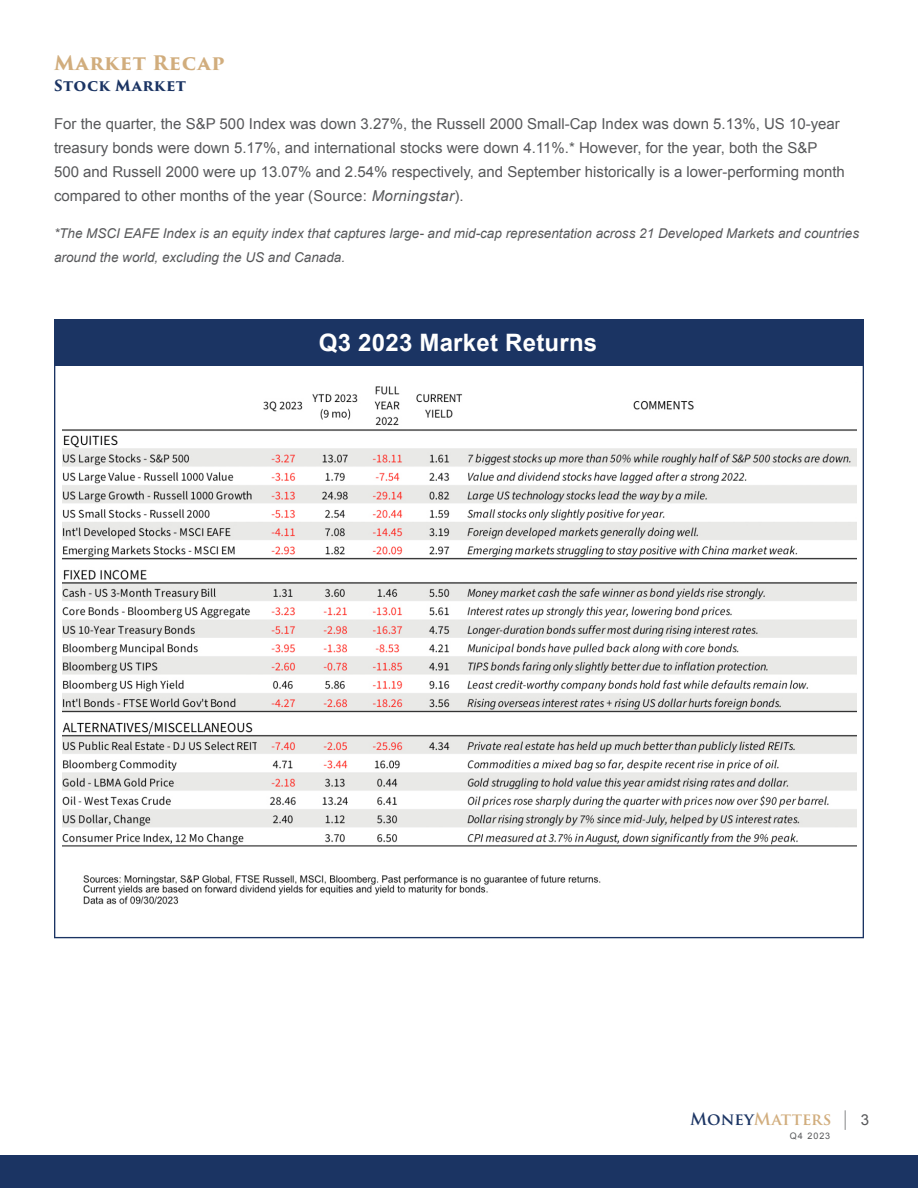
<style>
.page{position:relative;width:918px;height:1188px;background:#fff}
.page>*{position:absolute;margin:0;border:0;box-sizing:border-box;transform-origin:0 0}
.t1{font:700 24px "Arial";letter-spacing:.01em;color:#fff}
.t2{font:700 19.5px "Trajan Pro 3";letter-spacing:.03em;color:#d1ad7d}
.t3{font:600 16.5px "Trajan Pro 3";letter-spacing:.005em;color:#d1ad7d}
.t4{font:15px/24px "Arial";color:#57585a}
.t5{font:700 15px "Trajan Pro 3";letter-spacing:.025em;color:#1b3463}
.t6{font:italic 13.5px/24px "Arial";color:#57585a}
.t7{font:9px "Arial";letter-spacing:.11em;color:#57585a}
.s1{font-style:italic}
.s2{color:#1b3463}
.s3{font-weight:300;font-size:19.5px;color:#57585a}
.s4{font-family:"Arial";font-weight:400;font-size:15px;color:#57585a}
</style>
<div class="page">
<div style="left:0;top:1156px;width:918px;height:32px;background:#1b3463"></div>
<div style="left:54px;top:320px;width:810px;height:46px;background:#1b3463"></div>
<img style="left:62px;top:386px;width:794px;height:461px">
<img style="left:83px;top:875px;width:518px;height:30px">
<p class="t2" style="left:54px;top:49px;width:172px">Market Recap</p>
<p class="t5" style="left:54px;top:75px;width:134px">Stock Market</p>
<p class="t4" style="left:54px;top:112px;width:792px">For the quarter, the S&amp;P 500 Index was down 3.27%, the Russell 2000 Small-Cap Index was down 5.13%, US 10-year treasury bonds were down 5.17%, and international stocks were down 4.11%.* However, for the year, both the S&amp;P 500 and Russell 2000 were up 13.07% and 2.54% respectively, and September historically is a lower-performing month compared to other months of the year (Source: <span class="s1">Morningstar</span>).</p>
<p class="t6" style="left:54px;top:222px;width:807px">*The MSCI EAFE Index is an equity index that captures large- and mid-cap representation across 21 Developed Markets and countries around the world, excluding the US and Canada.</p>
<p class="t1" style="left:319px;top:327px;width:280px">Q3 2023 Market Returns</p>
<p class="t3" style="left:690px;top:1107px;width:181px"><span class="s2">Money</span>Matters <span class="s3">|</span> <span class="s4">3</span></p>
<p class="t7" style="left:790px;top:1130px;width:42px">Q4 2023</p>
</div>
